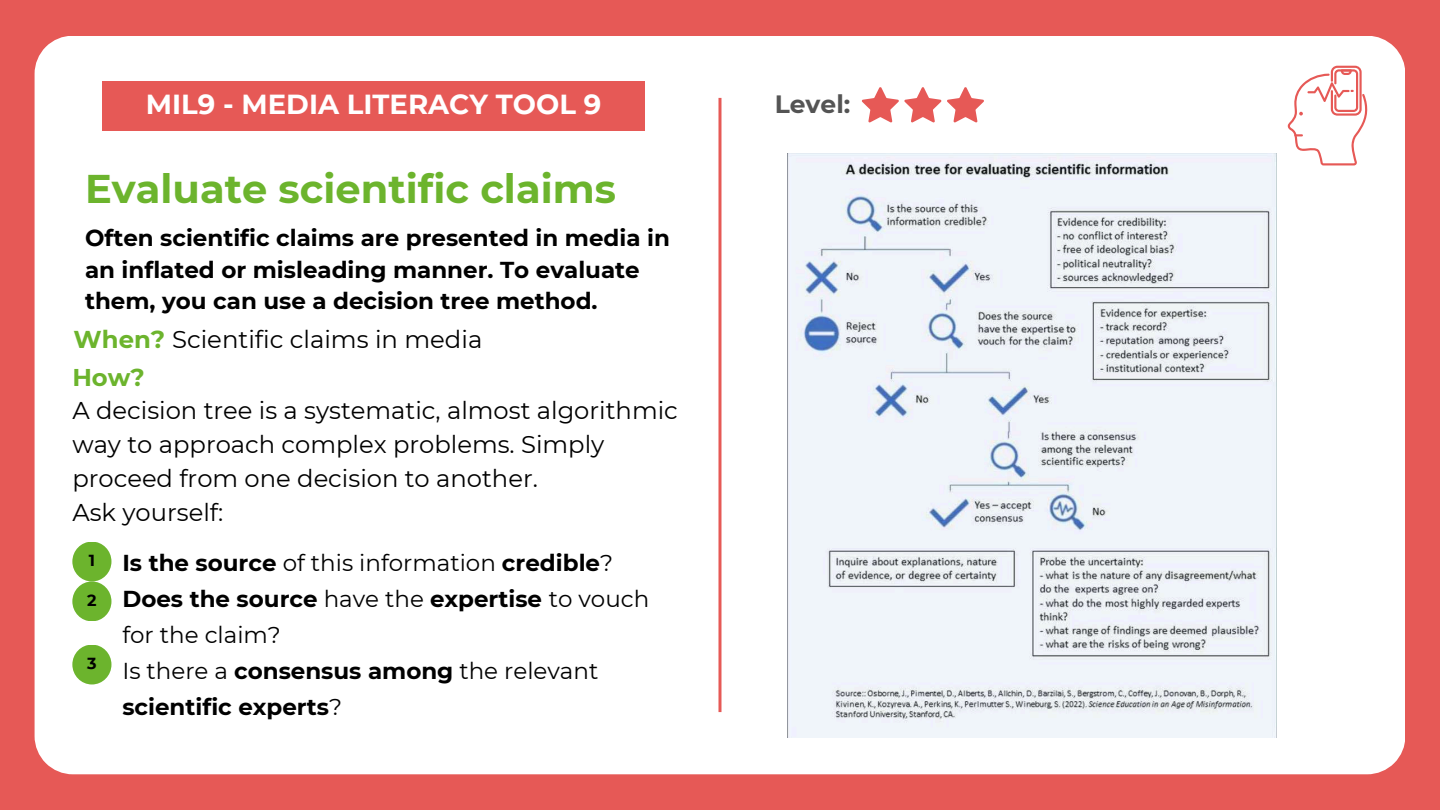
<style>
.page{position:relative;width:1440px;height:810px;background:#e65956}
.page>*{position:absolute;margin:0;border:0;box-sizing:border-box;transform-origin:0 0}
.t1{font:700 40px "Montserrat";color:#6cb42d}
.t2{font:700 27.5px "Montserrat";color:#fff}
.t3{font:700 25px "Montserrat";color:#545454}
.t4{font:24.3px "Montserrat";color:#000}
.t5{font:24.2px/33.8px "Montserrat";color:#000}
.t6{font:700 24.2px "Montserrat";color:#6cb42d}
.t7{font:700 23px/36px "Montserrat";color:#000}
.t8{font:700 16px "Montserrat";color:#000}
.s1{font-weight:700;color:#6cb42d}
.s2{font-weight:400}
</style>
<div class="page">
<div style="left:35px;top:36px;width:1370px;height:738px;background:#fff"></div>
<hr style="left:718px;top:98px;width:3px;height:614px;background:#e65956">
<div style="left:102px;top:81px;width:543px;height:50px;background:#e65956"></div>
<img style="left:787px;top:153px;width:489px;height:584px">
<svg style="left:861px;top:87px;width:127px;height:36px"></svg>
<svg style="left:1288px;top:66px;width:80px;height:99px;background:#fbe4e4"></svg>
<div style="left:72px;top:542px;width:39px;height:39px;background:#6cb42d;border-radius:50%"></div>
<div style="left:72px;top:581px;width:39px;height:40px;background:#6cb42d;border-radius:50%"></div>
<div style="left:72px;top:645px;width:39px;height:39px;background:#6cb42d;border-radius:50%"></div>
<p class="t2" style="left:146px;top:88px;width:457px">MIL9 - MEDIA LITERACY TOOL 9</p>
<h1 class="t1" style="left:85px;top:164px;width:532px">Evaluate scientific claims</h1>
<p class="t7" style="left:85px;top:222px;width:586px;line-height:31.5px">Often scientific claims are presented in media in an inflated or misleading manner. To evaluate them, you can use a decision tree method.</p>
<p class="t4" style="left:74px;top:325px;width:410px"><span class="s1">When?</span> Scientific claims in media</p>
<p class="t6" style="left:72px;top:362px;width:74px">How?</p>
<p class="t5" style="left:72px;top:394px;width:607px">A decision tree is a systematic, almost algorithmic way to approach complex problems. Simply proceed from one decision to another.<br>Ask yourself:</p>
<p class="t8" style="left:89px;top:551px;width:8px">1</p>
<p class="t8" style="left:87px;top:591px;width:11px">2</p>
<p class="t8" style="left:87px;top:654px;width:11px">3</p>
<p class="t7" style="left:122px;top:545px;width:528px">Is the source <span class="s2">of this information</span> credible<span class="s2">?<br></span>Does the source <span class="s2">have the</span> expertise <span class="s2">to vouch for the claim?<br>Is there a</span> consensus among <span class="s2">the relevant </span>scientific experts<span class="s2">?</span></p>
<p class="t3" style="left:775px;top:89px;width:77px">Level:</p>
</div>
